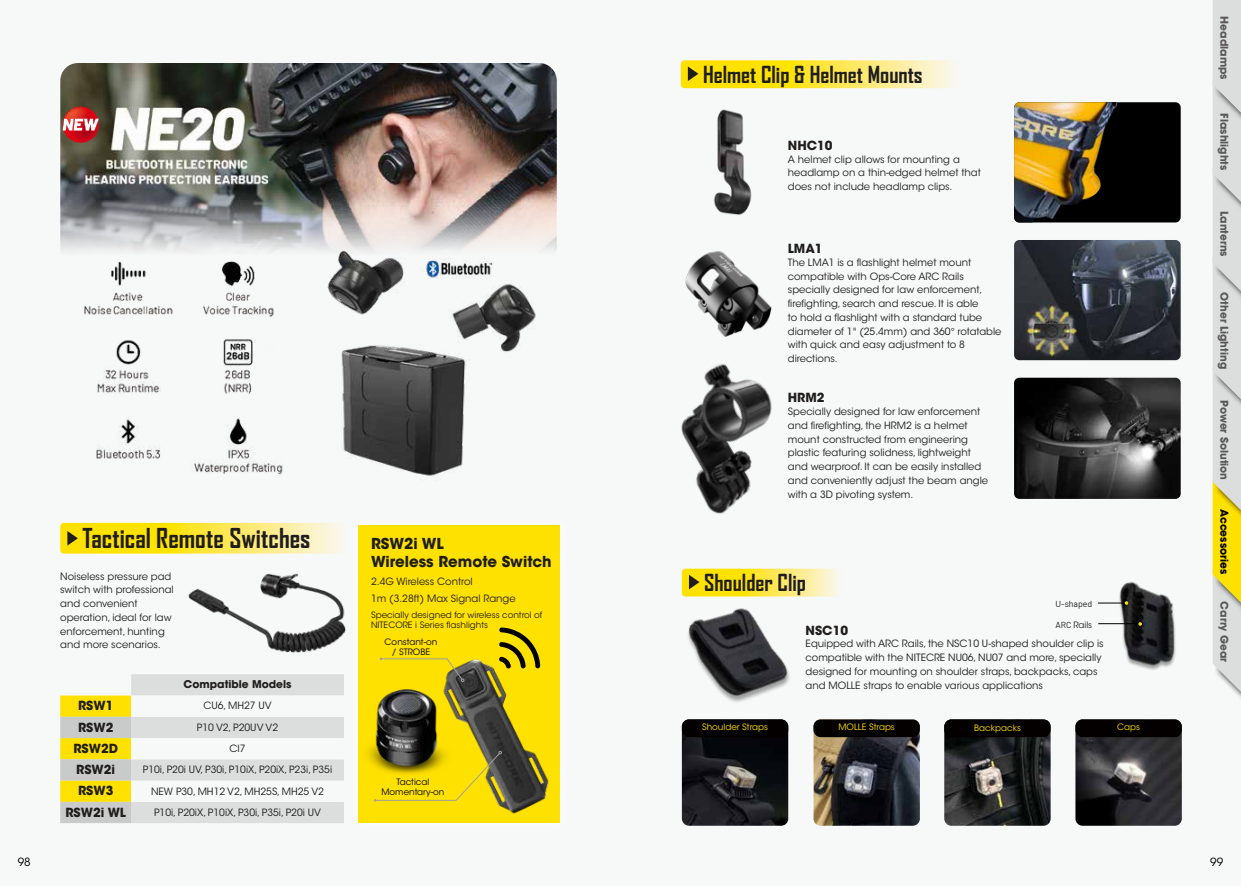
<style>
.page{position:relative;width:1241px;height:886px;background:#fff}
.page>*{position:absolute;margin:0;border:0;box-sizing:border-box;transform-origin:0 0}
.t1{font:700 26.25px "Agency FB";color:#1f1e1d}
.t2{font:700 22.5px "Agency FB";color:#1f1e1d}
.t3{font:700 15px/18px "ITC Avant Garde Std";color:#1f1e1d}
.t4{font:700 12.5px "ITC Avant Garde Std";color:#1f1e1d}
.t5{font:11.25px "ITC Avant Garde Std";color:#000}
.t6{font:700 10.62px "ITC Avant Garde Std";color:#595757}
.t7{font:700 10.62px "ITC Avant Garde Std";color:#1f1e1d}
.t8{font:700 10.62px "ITC Avant Garde Std";color:#000}
.t9{font:10px/13.8px "ITC Avant Garde Std";color:#1f1e1d}
.t10{font:8.75px/10px "ITC Avant Garde Std";color:#1f1e1d}
.t11{font:8.75px "ITC Avant Garde Std";color:#ffe100}
.t12{font:8.75px/10px "ITC Avant Garde Std";color:#000;text-align:center}
.t13{font:8.75px "Barlow";color:#1f1e1d}
.s1{font-family:"Barlow"}
</style>
<div class="page">
<div style="left:620px;top:0;width:620px;height:886px;background:#f7f8f8"></div>
<div style="left:0;top:0;width:620px;height:886px;background:#f7f8f8"></div>
<div style="left:358px;top:525px;width:202px;height:297px;background:#ffe100"></div>
<svg style="left:680px;top:60px;width:272px;height:28px"></svg>
<svg style="left:681px;top:569px;width:157px;height:27px"></svg>
<img style="left:1014px;top:378px;width:166px;height:121px">
<img style="left:1014px;top:240px;width:166px;height:120px">
<img style="left:685px;top:251px;width:87px;height:86px">
<img style="left:1014px;top:102px;width:166px;height:120px">
<img style="left:713px;top:109px;width:39px;height:106px">
<img style="left:681px;top:364px;width:91px;height:150px">
<img style="left:681px;top:588px;width:128px;height:114px">
<img style="left:1098px;top:581px;width:78px;height:89px">
<hr style="left:1097px;top:603px;width:31px;height:1px;background:#000">
<hr style="left:1098px;top:623px;width:40px;height:1px;background:#000">
<svg style="left:1124px;top:601px;width:4px;height:4px"></svg>
<svg style="left:1138px;top:622px;width:3px;height:4px"></svg>
<img style="left:1075px;top:720px;width:106px;height:106px">
<img style="left:681px;top:720px;width:107px;height:106px">
<img style="left:813px;top:720px;width:106px;height:106px">
<img style="left:944px;top:720px;width:106px;height:106px">
<div style="left:944px;top:719px;width:106px;height:18px;background:#040000;border-radius:7px"></div>
<div style="left:681px;top:719px;width:107px;height:18px;background:#040000;border-radius:7px"></div>
<div style="left:1075px;top:719px;width:106px;height:18px;background:#040000;border-radius:7px"></div>
<div style="left:813px;top:719px;width:106px;height:18px;background:#040000;border-radius:7px"></div>
<svg style="left:60px;top:523px;width:280px;height:30px"></svg>
<svg style="left:60px;top:674px;width:284px;height:149px"></svg>
<img style="left:189px;top:573px;width:156px;height:79px">
<svg style="left:499px;top:627px;width:33px;height:16px"></svg>
<img style="left:358px;top:643px;width:201px;height:180px">
<svg style="left:380px;top:658px;width:84px;height:24px"></svg>
<svg style="left:374px;top:751px;width:127px;height:50px"></svg>
<img style="left:60px;top:63px;width:496px;height:413px">
<svg style="left:62px;top:107px;width:37px;height:36px"></svg>
<svg style="left:1212px;top:0;width:28px;height:692px"></svg>
<h1 class="t1" style="left:82px;top:522px;width:229px">Tactical Remote Switches</h1>
<p class="t9" style="left:60px;top:569px;width:115px">Noiseless pressure pad switch with professional and convenient operation, ideal for law enforcement, hunting and more scenarios.</p>
<p class="t7" style="left:183px;top:677px;width:109px">Compatible Models</p>
<p class="t4" style="left:78px;top:697px;width:37px">RSW1</p>
<p class="t9" style="left:203px;top:699px;width:70px">CU6, MH27 UV</p>
<p class="t4" style="left:78px;top:719px;width:37px">RSW2</p>
<p class="t9" style="left:197px;top:720px;width:83px">P10 V2, P20UV V2</p>
<p class="t4" style="left:73px;top:740px;width:46px">RSW2D</p>
<p class="t9" style="left:229px;top:741px;width:18px">CI7</p>
<p class="t4" style="left:76px;top:761px;width:40px">RSW2i</p>
<p class="t9" style="left:143px;top:763px;width:191px">P10i, P20i UV, P30i, P10iX, P20iX, P23i, P35i</p>
<p class="t4" style="left:78px;top:782px;width:37px">RSW3</p>
<p class="t9" style="left:151px;top:784px;width:174px">NEW P30, MH12 V2, MH25S, MH25 V2</p>
<p class="t4" style="left:65px;top:804px;width:62px">RSW2i WL</p>
<p class="t9" style="left:154px;top:805px;width:168px">P10i, P20iX, P10iX, P30i, P35i, P20i UV</p>
<h3 class="t3" style="left:371px;top:534px;width:182px">RSW2i WL<br>Wireless Remote Switch</h3>
<p class="t9" style="left:371px;top:572px;width:146px;line-height:17.2px">2.4G Wireless Control<br>1m (3.28ft) Max Signal Range</p>
<p class="t10" style="left:371px;top:610px;width:173px">Specially designed for wireless control of<br>NITECORE i Series flashlights</p>
<p class="t12" style="left:384px;top:636px;width:54px">Constant-on / STROBE</p>
<p class="t12" style="left:381px;top:777px;width:64px">Tactical<br>Momentary-on</p>
<h2 class="t2" style="left:703px;top:60px;width:221px">Helmet Clip &amp; Helmet Mounts</h2>
<p class="t4" style="left:787px;top:137px;width:46px">NHC10</p>
<p class="t9" style="left:787px;top:152px;width:194px">A helmet clip allows for mounting a headlamp on a thin-edged helmet that does not include headlamp clips.</p>
<p class="t4" style="left:787px;top:240px;width:36px">LMA1</p>
<p class="t9" style="left:787px;top:255px;width:215px">The LMA1 is a flashlight helmet mount compatible with Ops-Core ARC Rails specially designed for law enforcement, firefighting, search and rescue. It is able<br>to hold a flashlight with a standard tube diameter of 1" (25.4mm) and 360° rotatable with quick and easy adjustment to 8 directions.</p>
<p class="t4" style="left:787px;top:389px;width:38px">HRM2</p>
<p class="t9" style="left:787px;top:405px;width:202px">Specially designed for law enforcement and firefighting, the HRM2 is a helmet mount constructed from engineering plastic featuring solidness, lightweight and wearproof. It can be easily installed and conveniently adjust the beam angle with a 3D pivoting system.</p>
<h2 class="t2" style="left:704px;top:569px;width:103px">Shoulder Clip</h2>
<p class="t13" style="left:1055px;top:598px;width:38px">U-shaped</p>
<p class="t10" style="left:1055px;top:619px;width:38px"><span class="s1">ARC</span> Rails</p>
<p class="t4" style="left:805px;top:622px;width:44px">NSC10</p>
<p class="t9" style="left:805px;top:637px;width:299px">Equipped with ARC Rails, the NSC10 U-shaped shoulder clip is compatible with the NITECRE NU06, NU07 and more, specially designed for mounting on shoulder straps, backpacks, caps and MOLLE straps to enable various applications</p>
<p class="t11" style="left:702px;top:722px;width:68px">Shoulder Straps</p>
<p class="t11" style="left:838px;top:722px;width:58px">MOLLE Straps</p>
<p class="t11" style="left:974px;top:722px;width:48px">Backpacks</p>
<p class="t11" style="left:1116px;top:722px;width:24px">Caps</p>
<p class="t6" style="left:1231px;top:16px;width:65px;rotate:90deg">Headlamps</p>
<p class="t6" style="left:1231px;top:113px;width:59px;rotate:90deg">Flashlights</p>
<p class="t6" style="left:1231px;top:211px;width:47px;rotate:90deg">Lanterns</p>
<p class="t6" style="left:1231px;top:292px;width:78px;rotate:90deg">Other Lighting</p>
<p class="t6" style="left:1231px;top:400px;width:81px;rotate:90deg">Power Solution</p>
<p class="t8" style="left:1231px;top:508px;width:67px;rotate:90deg">Accessories</p>
<p class="t6" style="left:1231px;top:601px;width:62px;rotate:90deg">Carry Gear</p>
<p class="t5" style="left:18px;top:855px;width:14px">98</p>
<p class="t5" style="left:1209px;top:855px;width:14px">99</p>
</div>
